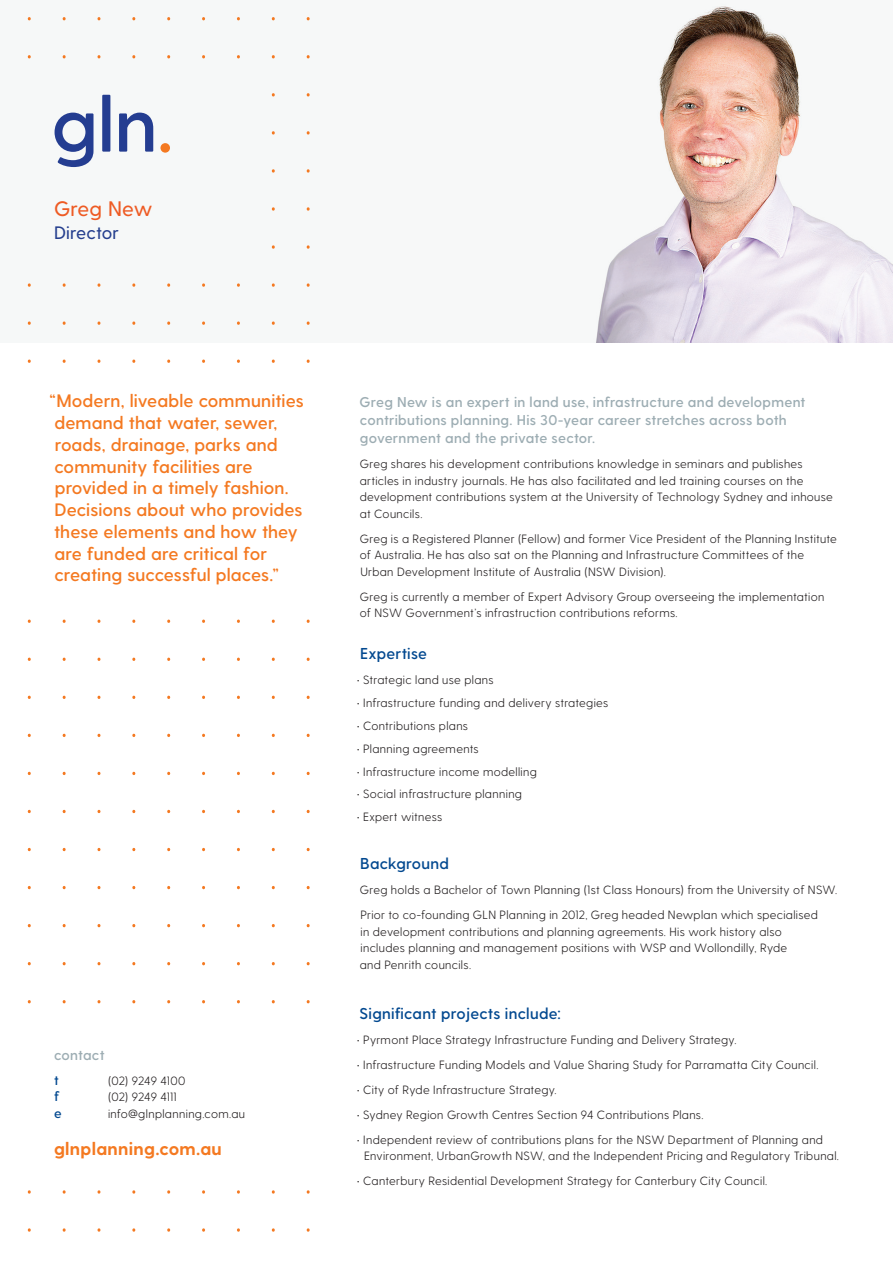
<style>
.page{position:relative;width:893px;height:1263px;background:#fff}
.page>*{position:absolute;margin:0;border:0;box-sizing:border-box;transform-origin:0 0}
.t1{font:500 21px "Greycliff CF";letter-spacing:.005em;color:#ee5b24}
.t2{font:600 18px/21.8px "Greycliff CF";letter-spacing:.005em;color:#f47921}
.t3{font:700 18px "Greycliff CF";letter-spacing:.015em;color:#f47921}
.t4{font:500 18px "Greycliff CF";letter-spacing:.01em;color:#253f8e}
.t5{font:600 15.75px "Greycliff CF";letter-spacing:.015em;color:#034990}
.t6{font:600 14.25px/18px "Greycliff CF";letter-spacing:.02em;color:#9dadb3}
.t7{font:600 13.5px "Greycliff CF";color:#034990}
.t8{font:300 12px/16.5px "Greycliff CF";letter-spacing:.025em;color:#231f20}
.t9{font:300 12px "Greycliff CF";letter-spacing:.005em;color:#231f20}
</style>
<div class="page">
<div style="left:0;top:0;width:893px;height:343px;background:#f6f8f8"></div>
<img style="left:596px;top:6px;width:297px;height:337px">
<svg style="left:307px;top:17px;width:3px;height:345px"></svg>
<svg style="left:237px;top:17px;width:3px;height:345px"></svg>
<svg style="left:167px;top:17px;width:3px;height:345px"></svg>
<svg style="left:28px;top:17px;width:3px;height:345px"></svg>
<svg style="left:272px;top:17px;width:3px;height:345px"></svg>
<svg style="left:202px;top:17px;width:3px;height:345px"></svg>
<svg style="left:307px;top:621px;width:3px;height:611px"></svg>
<svg style="left:237px;top:621px;width:3px;height:611px"></svg>
<svg style="left:167px;top:621px;width:3px;height:611px"></svg>
<svg style="left:97px;top:621px;width:3px;height:611px"></svg>
<svg style="left:28px;top:621px;width:3px;height:611px"></svg>
<svg style="left:272px;top:621px;width:3px;height:611px"></svg>
<svg style="left:202px;top:621px;width:3px;height:611px"></svg>
<svg style="left:132px;top:621px;width:3px;height:611px"></svg>
<svg style="left:63px;top:621px;width:3px;height:611px"></svg>
<div style="left:0;top:1012px;width:321px;height:151px;background:#fff"></div>
<div style="left:0;top:72px;width:249px;height:186px;background:#f6f8f8"></div>
<svg style="left:55px;top:17px;width:45px;height:346px"></svg>
<div style="left:102px;top:95px;width:8px;height:57px;background:#243d91"></div>
<svg style="left:119px;top:17px;width:34px;height:346px"></svg>
<div style="left:160px;top:143px;width:10px;height:10px;background:#f47921;border-radius:50%"></div>
<h1 class="t1" style="left:54px;top:196px;width:100px">Greg New</h1>
<h2 class="t4" style="left:54px;top:222px;width:66px">Director</h2>
<p class="t2" style="left:49px;top:390px;width:256px">“Modern, liveable communities demand that water, sewer, roads, drainage, parks and community facilities are provided in a timely fashion.<br>Decisions about who provides these elements and how they are funded are critical for creating successful places.”</p>
<p class="t6" style="left:54px;top:1046px;width:52px">contact</p>
<p class="t7" style="left:54px;top:1072px;width:6px">t</p>
<p class="t9" style="left:108px;top:1073px;width:79px">(02) 9249 4100</p>
<p class="t7" style="left:54px;top:1088px;width:7px">f</p>
<p class="t9" style="left:108px;top:1090px;width:70px">(02) 9249 4111</p>
<p class="t7" style="left:54px;top:1105px;width:9px">e</p>
<p class="t8" style="left:108px;top:1105px;width:139px">info@glnplanning.com.au</p>
<h2 class="t3" style="left:54px;top:1138px;width:169px">glnplanning.com.au</h2>
<p class="t6" style="left:360px;top:393px;width:447px">Greg New is an expert in land use, infrastructure and development contributions planning. His 30-year career stretches across both government and the private sector.</p>
<p class="t8" style="left:360px;top:456px;width:475px">Greg shares his development contributions knowledge in seminars and publishes articles in industry journals. He has also facilitated and led training courses on the development contributions system at the University of Technology Sydney and inhouse at Councils.</p>
<p class="t8" style="left:360px;top:530px;width:479px">Greg is a Registered Planner (Fellow) and former Vice President of the Planning Institute of Australia. He has also sat on the Planning and Infrastructure Committees of the<br>Urban Development Institute of Australia (NSW Division).</p>
<p class="t8" style="left:360px;top:588px;width:466px">Greg is currently a member of Expert Advisory Group overseeing the implementation of NSW Government’s infrastruction contributions reforms.</p>
<h3 class="t5" style="left:360px;top:644px;width:68px">Expertise</h3>
<p class="t8" style="left:357px;top:671px;width:138px">• Strategic land use plans</p>
<p class="t8" style="left:357px;top:694px;width:253px">• Infrastructure funding and delivery strategies</p>
<p class="t8" style="left:357px;top:717px;width:113px">• Contributions plans</p>
<p class="t8" style="left:357px;top:740px;width:124px">• Planning agreements</p>
<p class="t8" style="left:357px;top:763px;width:182px">• Infrastructure income modelling</p>
<p class="t8" style="left:357px;top:786px;width:167px">• Social infrastructure planning</p>
<p class="t8" style="left:357px;top:809px;width:87px">• Expert witness</p>
<h3 class="t5" style="left:360px;top:854px;width:90px">Background</h3>
<p class="t8" style="left:360px;top:877px;width:479px;line-height:25px">Greg holds a Bachelor of Town Planning (1st Class Honours) from the University of NSW.<br>Prior to co-founding GLN Planning in 2012, Greg headed Newplan which specialised</p>
<p class="t8" style="left:360px;top:923px;width:429px">in development contributions and planning agreements. His work history also includes planning and management positions with WSP and Wollondilly, Ryde and Penrith councils.</p>
<h3 class="t5" style="left:360px;top:1004px;width:203px">Significant projects include:</h3>
<p class="t8" style="left:357px;top:1031px;width:381px">• Pyrmont Place Strategy Infrastructure Funding and Delivery Strategy.</p>
<p class="t8" style="left:357px;top:1056px;width:463px">• Infrastructure Funding Models and Value Sharing Study for Parramatta City Council.</p>
<p class="t8" style="left:357px;top:1081px;width:201px">• City of Ryde Infrastructure Strategy.</p>
<p class="t8" style="left:357px;top:1106px;width:348px">• Sydney Region Growth Centres Section 94 Contributions Plans.</p>
<p class="t8" style="left:364px;top:1131px;width:476px;text-indent:-7px">• Independent review of contributions plans for the NSW Department of Planning and<br>Environment, UrbanGrowth NSW, and the Independent Pricing and Regulatory Tribunal.</p>
<p class="t8" style="left:357px;top:1173px;width:412px">• Canterbury Residential Development Strategy for Canterbury City Council.</p>
</div>
